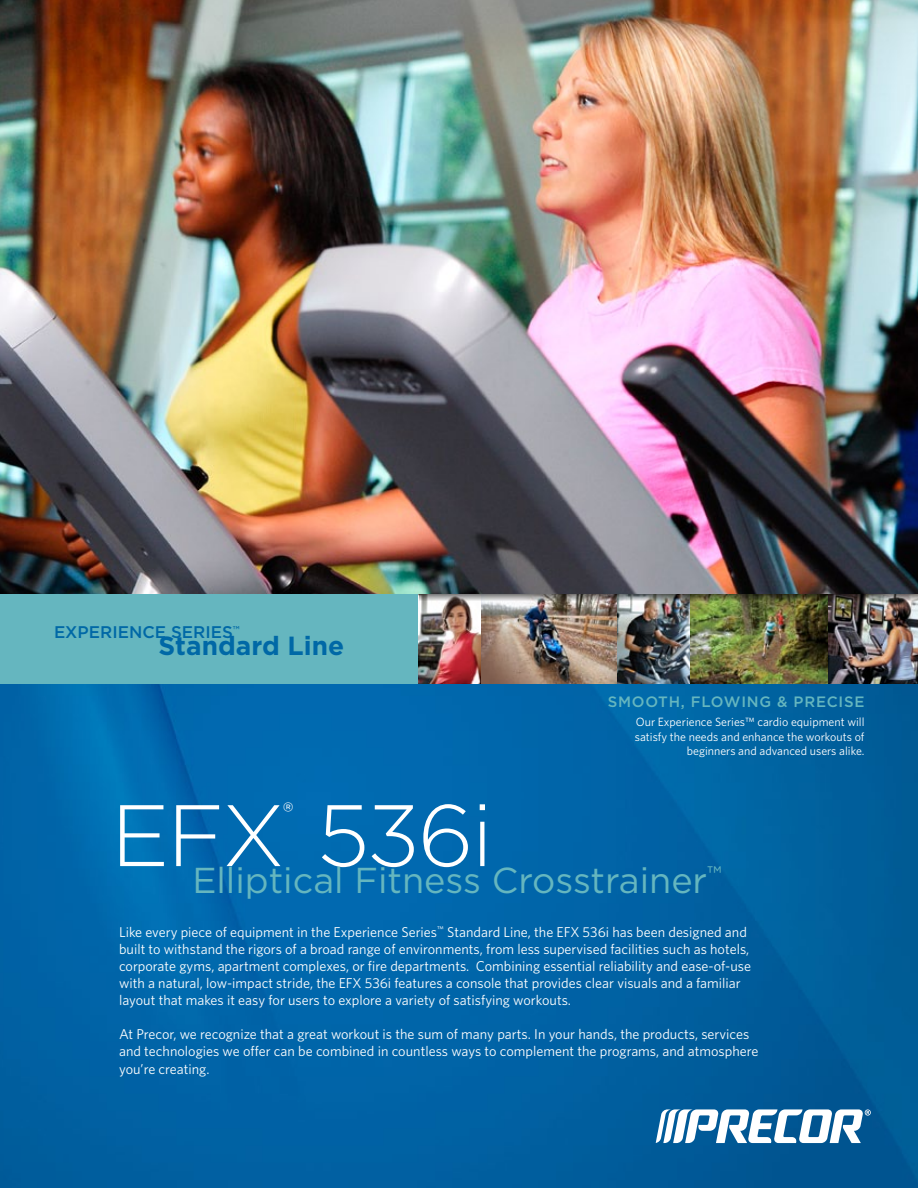
<style>
.page{position:relative;width:918px;height:1188px;background:#fff}
.page>*{position:absolute;margin:0;border:0;box-sizing:border-box;transform-origin:0 0}
.t1{font:300 87px "Gotham";letter-spacing:-.025em;color:#fff}
.t2{font:36px "Gotham";color:#65b6bf}
.t3{font:700 26.25px "Gotham";color:#0068a6}
.t4{font:300 26.25px "Gotham";color:#fff}
.t5{font:500 16.8px "Gotham";color:#0068a6}
.t6{font:500 15px "Gotham";letter-spacing:.05em;color:#65b6bf}
.t7{font:14.25px/17.1px "Whitney";color:#fff}
.t8{font:12px/14.4px "Whitney";color:#fff;text-align:right}
.t9{font:500 9.9px "Gotham";color:#0068a6}
</style>
<div class="page">
<img style="left:0;top:0;width:918px;height:1188px">
<svg style="left:656px;top:1109px;width:215px;height:34px"></svg>
<div style="left:0;top:594px;width:421px;height:89px;background:#65b6bf"></div>
<img style="left:419px;top:601px;width:499px;height:82px">
<img style="left:419px;top:594px;width:499px;height:7px">
<p class="t5" style="left:54px;top:622px;width:36px">EXPERIENCE</p>
<p class="t5" style="left:171px;top:622px;width:22px">SERIES</p>
<p class="t9" style="left:233px;top:623px;width:8px">™</p>
<h3 class="t3" style="left:159px;top:630px;width:187px">Standard Line</h3>
<p class="t6" style="left:608px;top:692px;width:258px">SMOOTH, FLOWING &amp; PRECISE</p>
<p class="t8" style="left:635px;top:715px;width:231px">Our Experience Series™ cardio equipment will satisfy the needs and enhance the workouts of beginners and advanced users alike.</p>
<h3 class="t4" style="left:283px;top:796px;width:12px">®</h3>
<h1 class="t1" style="left:111px;top:783px;width:384px">EFX 536i</h1>
<h2 class="t2" style="left:192px;top:858px;width:531px">Elliptical Fitness Crosstrainer<sup>™</sup></h2>
<p class="t7" style="left:119px;top:923px;width:634px">Like every piece of equipment in the Experience Series<sup>™</sup> Standard Line, the EFX 536i has been designed and built to withstand the rigors of a broad range of environments, from less supervised facilities such as hotels, corporate gyms, apartment complexes, or fire departments. Combining essential reliability and ease-of-use with a natural, low-impact stride, the EFX 536i features a console that provides clear visuals and a familiar layout that makes it easy for users to explore a variety of satisfying workouts.</p>
<p class="t7" style="left:119px;top:1026px;width:641px">At Precor, we recognize that a great workout is the sum of many parts. In your hands, the products, services and technologies we offer can be combined in countless ways to complement the programs, and atmosphere you’re creating.</p>
</div>
